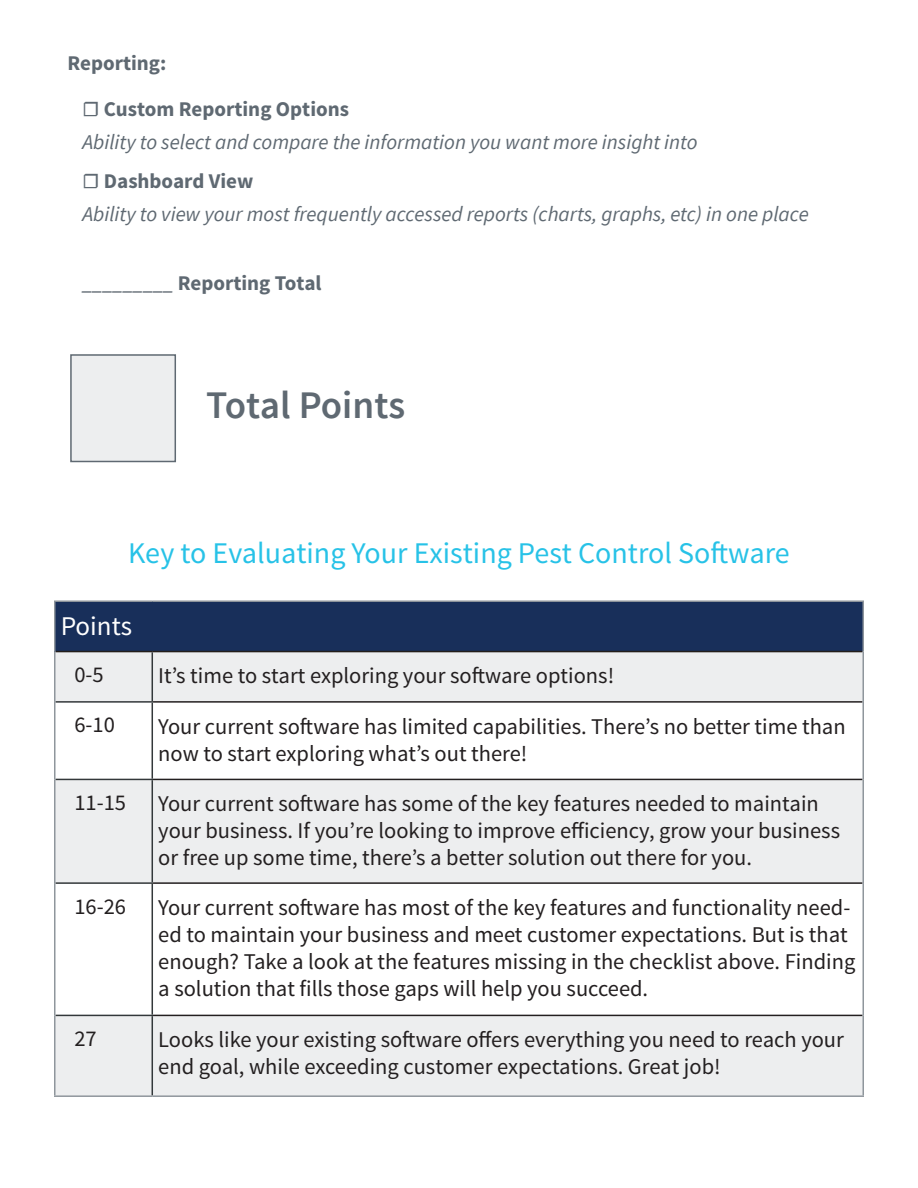
<style>
.page{position:relative;width:918px;height:1188px;background:#fff}
.page>*{position:absolute;margin:0;border:0;box-sizing:border-box;transform-origin:0 0}
.t1{font:600 39px "Source Sans Pro";color:#5f6972}
.t2{font:30px "Source Sans Pro";color:#27c2e7}
.t3{font:27px "Source Sans Pro";color:#fff}
.t4{font:22.5px/27px "Source Sans Pro";color:#231f20}
.t5{font:italic 21px "Source Sans Pro";color:#5f6972}
.t6{font:700 21px "Source Sans Pro";color:#5f6972}
.s1{font-weight:400;font-style:italic}
</style>
<div class="page">
<div style="left:70px;top:354px;width:106px;height:108px;background:#edeeef;border:2px solid #5f6972"></div>
<div style="left:55px;top:601px;width:808px;height:51px;background:#182f5a"></div>
<div style="left:56px;top:652px;width:806px;height:443px;background:#edeeef"></div>
<svg style="left:56px;top:703px;width:806px;height:312px"></svg>
<hr style="left:153px;top:701px;width:710px;height:2px;background:#231f20">
<hr style="left:153px;top:779px;width:710px;height:1px;background:#231f20">
<hr style="left:153px;top:882px;width:710px;height:2px;background:#231f20">
<hr style="left:153px;top:1015px;width:710px;height:1px;background:#231f20">
<hr style="left:56px;top:651px;width:96px;height:1px;background:#241e1b">
<hr style="left:152px;top:651px;width:711px;height:1px;background:#241e1b">
<hr style="left:152px;top:652px;width:1px;height:49px;background:#33383a">
<hr style="left:56px;top:701px;width:97px;height:2px;background:#33383a">
<hr style="left:152px;top:703px;width:1px;height:76px;background:#33383a">
<hr style="left:56px;top:779px;width:97px;height:1px;background:#33383a">
<hr style="left:152px;top:780px;width:1px;height:102px;background:#33383a">
<hr style="left:56px;top:882px;width:97px;height:2px;background:#33383a">
<hr style="left:152px;top:884px;width:1px;height:131px;background:#33383a">
<hr style="left:56px;top:1015px;width:97px;height:1px;background:#33383a">
<hr style="left:152px;top:1016px;width:1px;height:79px;background:#33383a">
<hr style="left:54px;top:600px;width:98px;height:2px;background:#8f969c">
<hr style="left:54px;top:602px;width:2px;height:50px;background:#8f969c">
<hr style="left:152px;top:600px;width:712px;height:2px;background:#8f969c">
<hr style="left:862px;top:602px;width:2px;height:50px;background:#8f969c">
<hr style="left:54px;top:652px;width:2px;height:50px;background:#8f969c">
<hr style="left:862px;top:652px;width:2px;height:50px;background:#8f969c">
<hr style="left:54px;top:702px;width:2px;height:77px;background:#8f969c">
<hr style="left:862px;top:702px;width:2px;height:77px;background:#8f969c">
<hr style="left:54px;top:779px;width:2px;height:104px;background:#8f969c">
<hr style="left:862px;top:779px;width:2px;height:104px;background:#8f969c">
<hr style="left:54px;top:883px;width:2px;height:132px;background:#8f969c">
<hr style="left:862px;top:883px;width:2px;height:132px;background:#8f969c">
<hr style="left:54px;top:1015px;width:2px;height:80px;background:#8f969c">
<hr style="left:862px;top:1015px;width:2px;height:80px;background:#8f969c">
<hr style="left:54px;top:1095px;width:98px;height:2px;background:#8f969c">
<hr style="left:152px;top:1095px;width:712px;height:2px;background:#8f969c">
<p class="t6" style="left:68px;top:49px;width:100px">Reporting:</p>
<p class="t6" style="left:82px;top:96px;width:268px">☐ Custom Reporting Options</p>
<p class="t5" style="left:82px;top:130px;width:617px">Ability to select and compare the information you want more insight into</p>
<p class="t6" style="left:82px;top:168px;width:172px">☐ Dashboard View</p>
<p class="t5" style="left:82px;top:202px;width:728px">Ability to view your most frequently accessed reports (charts, graphs, etc) in one place</p>
<p class="t6" style="left:82px;top:270px;width:241px"><span class="s1">_________</span> Reporting Total</p>
<h1 class="t1" style="left:206px;top:380px;width:200px">Total Points</h1>
<h2 class="t2" style="left:128px;top:534px;width:663px">Key to Evaluating Your Existing Pest Control Software</h2>
<p class="t3" style="left:61px;top:609px;width:73px">Points</p>
<p class="t4" style="left:74px;top:661px;width:31px">0-5</p>
<p class="t4" style="left:158px;top:663px;width:457px">It’s time to start exploring your software options!</p>
<p class="t4" style="left:74px;top:712px;width:42px">6-10</p>
<p class="t4" style="left:158px;top:713px;width:689px">Your current software has limited capabilities. There’s no better time than now to start exploring what’s out there!</p>
<p class="t4" style="left:74px;top:789px;width:53px">11-15</p>
<p class="t4" style="left:158px;top:791px;width:683px">Your current software has some of the key features needed to maintain your business. If you’re looking to improve efficiency, grow your business or free up some time, there’s a better solution out there for you.</p>
<p class="t4" style="left:74px;top:893px;width:53px">16-26</p>
<p class="t4" style="left:158px;top:894px;width:699px">Your current software has most of the key features and functionality need&shy;ed to maintain your business and meet customer expectations. But is that enough? Take a look at the features missing in the checklist above. Finding a solution that fills those gaps will help you succeed.</p>
<p class="t4" style="left:74px;top:1025px;width:24px">27</p>
<p class="t4" style="left:158px;top:1027px;width:687px">Looks like your existing software offers everything you need to reach your end goal, while exceeding customer expectations. Great job!</p>
</div>
